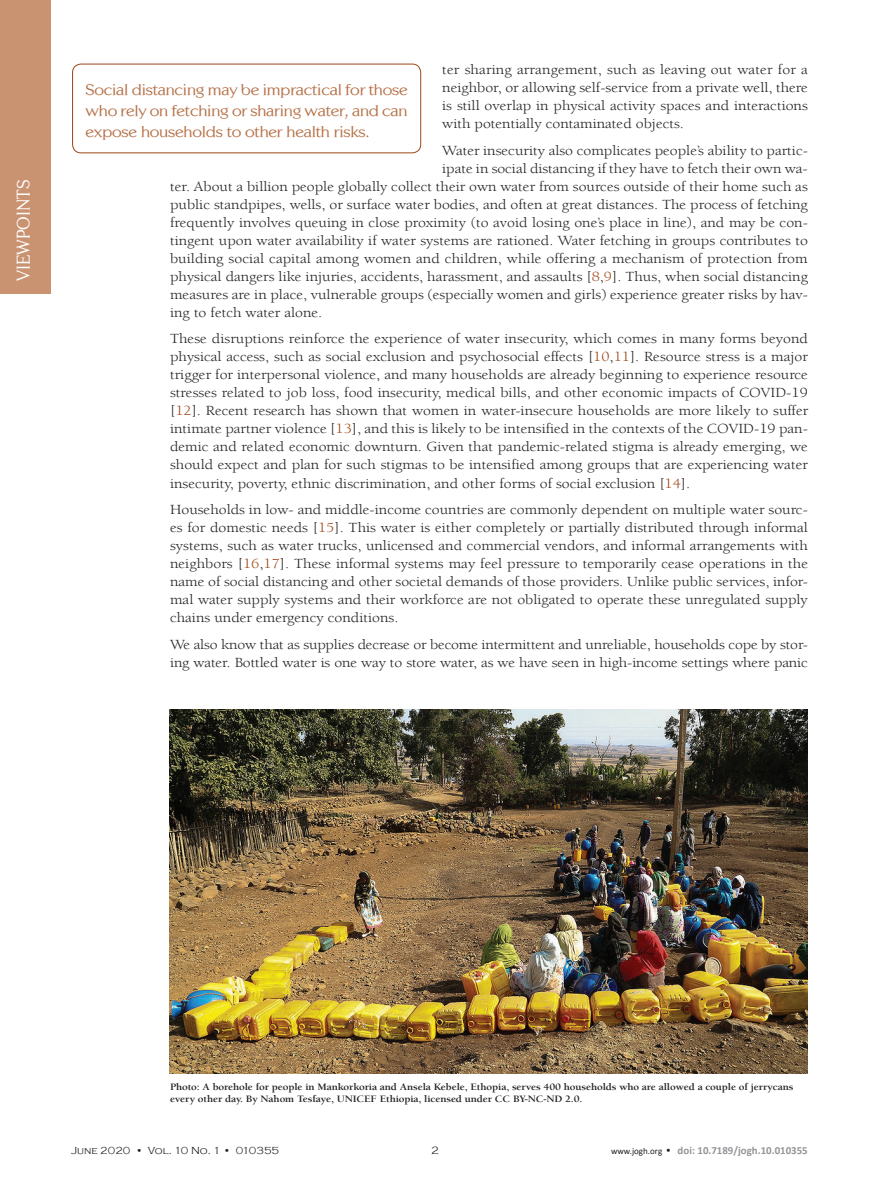
<style>
.page{position:relative;width:893px;height:1191px;background:#fff}
.page>*{position:absolute;margin:0;border:0;box-sizing:border-box;transform-origin:0 0}
.t1{font:18px "Centabel";color:#fff}
.t2{font:15.6px/21px "Centabel";letter-spacing:-.015em;color:#b67249;text-align:justify;scale:1.11 1}
.t3{font:14.25px/18px "Berkeley Std";color:#231f20;text-align:justify;scale:1.11 1}
.t4{font:700 10.95px "Calibri";color:#939598}
.t5{font:300 10.95px "Copperplate Gothic";color:#231f20}
.t6{font:300 10.5px "Copperplate Gothic";color:#231f20}
.t7{font:700 10.05px/12px "Berkeley Std";letter-spacing:-.01em;color:#231f20;scale:1.11 1}
.s1{color:#9d4718}
.s2{font-weight:400;font-size:9px;color:#231f20}
.s3{font-family:"Copperplate Gothic";font-weight:300;color:#231f20}
</style>
<div class="page">
<div style="left:0;top:0;width:51px;height:293px;background:#c99270"></div>
<img style="left:170px;top:709px;width:638px;height:364px">
<div style="left:72px;top:64px;width:349px;height:89px;border:1px solid #9d4718;border-radius:9px"></div>
<p class="t1" style="left:13px;top:281px;width:103px;rotate:-90deg">VIEWPOINTS</p>
<p class="t3" style="left:442px;top:61px;width:331px">ter sharing arrangement, such as leaving out water for a neighbor, or allowing self-service from a private well, there is still overlap in physical activity spaces and interactions with potentially contaminated objects.</p>
<p class="t3" style="left:442px;top:142px;width:331px">Water insecurity also complicates people’s ability to partic-</p>
<p class="t3" style="left:442px;top:160px;width:331px">ipate in social distancing if they have to fetch their own wa-</p>
<p class="t3" style="left:170px;top:178px;width:576px">ter. About a billion people globally collect their own water from sources outside of their home such as</p>
<p class="t3" style="left:170px;top:196px;width:576px">public standpipes, wells, or surface water bodies, and often at great distances. The process of fetching</p>
<p class="t3" style="left:170px;top:214px;width:576px">frequently involves queuing in close proximity (to avoid losing one’s place in line), and may be con-</p>
<p class="t3" style="left:170px;top:232px;width:576px">tingent upon water availability if water systems are rationed. Water fetching in groups contributes to</p>
<p class="t3" style="left:170px;top:250px;width:576px">building social capital among women and children, while offering a mechanism of protection from</p>
<p class="t3" style="left:170px;top:268px;width:576px">physical dangers like injuries, accidents, harassment, and assaults [<span class="s1">8</span>,<span class="s1">9</span>]. Thus, when social distancing</p>
<p class="t3" style="left:170px;top:286px;width:576px">measures are in place, vulnerable groups (especially women and girls) experience greater risks by hav-</p>
<p class="t3" style="left:170px;top:304px;width:139px">ing to fetch water alone.</p>
<p class="t3" style="left:170px;top:330px;width:576px">These disruptions reinforce the experience of water insecurity, which comes in many forms beyond physical access, such as social exclusion and psychosocial effects [<span class="s1">10</span>,<span class="s1">11</span>]. Resource stress is a major trigger for interpersonal violence, and many households are already beginning to experience resource stresses related to job loss, food insecurity, medical bills, and other economic impacts of COVID-19 [<span class="s1">12</span>]. Recent research has shown that women in water-insecure households are more likely to suffer intimate partner violence [<span class="s1">13</span>], and this is likely to be intensified in the contexts of the COVID-19 pan&shy;demic and related economic downturn. Given that pandemic-related stigma is already emerging, we should expect and plan for such stigmas to be intensified among groups that are experiencing water insecurity, poverty, ethnic discrimination, and other forms of social exclusion [<span class="s1">14</span>].</p>
<p class="t3" style="left:170px;top:501px;width:576px">Households in low- and middle-income countries are commonly dependent on multiple water sourc&shy;es for domestic needs [<span class="s1">15</span>]. This water is either completely or partially distributed through informal systems, such as water trucks, unlicensed and commercial vendors, and informal arrangements with neighbors [<span class="s1">16</span>,<span class="s1">17</span>]. These informal systems may feel pressure to temporarily cease operations in the name of social distancing and other societal demands of those providers. Unlike public services, infor&shy;mal water supply systems and their workforce are not obligated to operate these unregulated supply chains under emergency conditions.</p>
<p class="t3" style="left:170px;top:635px;width:576px">We also know that as supplies decrease or become intermittent and unreliable, households cope by stor&shy;ing water. Bottled water is one way to store water, as we have seen in high-income settings where panic</p>
<p class="t2" style="left:86px;top:79px;width:292px">Social distancing may be impractical for those who rely on fetching or sharing water, and can expose households to other health risks.</p>
<p class="t7" style="left:170px;top:1080px;width:563px">Photo: A borehole for people in Mankorkoria and Ansela Kebele, Ethopia, serves 400 households who are allowed a couple of jerrycans every other day. By Nahom Tesfaye, UNICEF Ethiopia, licensed under CC BY-NC-ND 2.0.</p>
<p class="t6" style="left:71px;top:1144px;width:210px">June 2020 • Vol. 10 No. 1 • 010355</p>
<p class="t5" style="left:431px;top:1144px;width:9px">2</p>
<p class="t4" style="left:611px;top:1142px;width:198px"><span class="s2">www.jogh.org</span> <span class="s3">•</span> doi: 10.7189/jogh.10.010355</p>
</div>
